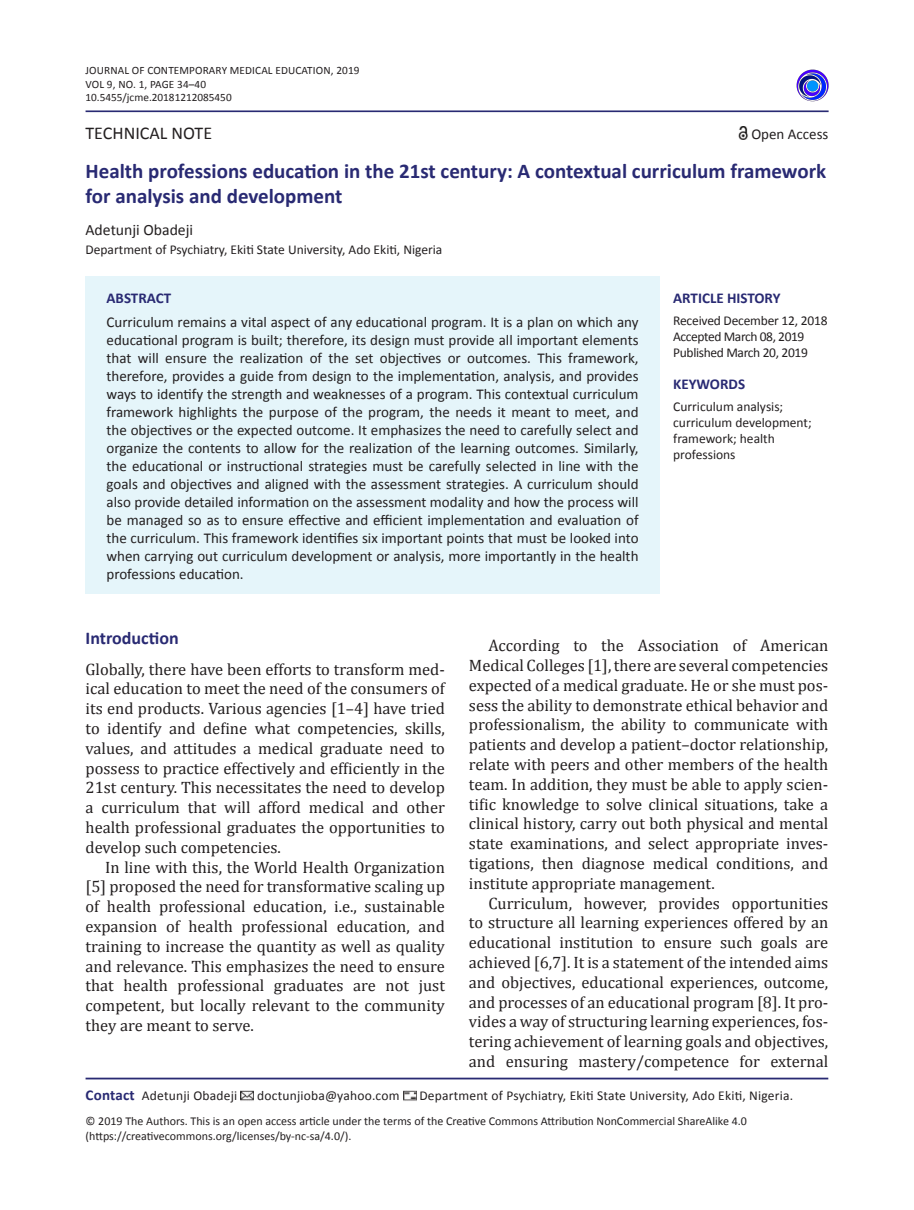
<style>
.page{position:relative;width:914px;height:1210px;background:#fff}
.page>*{position:absolute;margin:0;border:0;box-sizing:border-box;transform-origin:0 0}
.Article_Title{font:700 21px/25.2px "Calibri";color:#292a73}
.Issue_Date{font:18px "Calibri";color:#231f20}
.Head_A{font:700 18px "Calibri";color:#292a73}
.Para_Indent{font:16.5px/19.8px "Cambria";color:#231f20;text-align:justify}
.Para_1st{font:16.5px/19.8px "Cambria";color:#231f20;text-align:justify}
.Authors{font:15.75px "Calibri";color:#231f20}
.ABSTRACT_TXT{font:15px/18px "Calibri";color:#231f20;text-align:justify}
.ABSTRACT_HD{font:700 15px "Calibri";color:#292a73}
.Issue_Date-2{font:15px "Calibri";color:#231f20}
.Issue_Date-3{font:13.5px/16.2px "Calibri";letter-spacing:-.01em;color:#231f20}
.Author_Deatiles{font:13.5px "Calibri";letter-spacing:.015em;color:#231f20}
.Affliation{font:13.5px "Calibri";color:#231f20}
.Issue_Date-4{font:13.5px "Calibri";letter-spacing:-.03em;color:#231f20}
.Copyrights_Deatils{font:12px/14.4px "Calibri";color:#231f20}
.VOL{font:11.25px "Calibri";letter-spacing:.01em;color:#231f20}
.DOI{font:11.25px "Calibri";color:#231f20}
.s1{font-weight:700;font-size:15px;color:#292a73}
</style>
<div class="page">
<img style="left:796px;top:69px;width:32px;height:32px">
<div style="left:86px;top:276px;width:573px;height:317px;background:#e5f5fa"></div>
<hr style="left:86px;top:1077px;width:742px;height:2px;background:#292a73">
<svg style="left:241px;top:1090px;width:13px;height:11px"></svg>
<svg style="left:403px;top:1090px;width:13px;height:11px"></svg>
<svg style="left:738px;top:127px;width:10px;height:13px"></svg>
<hr style="left:86px;top:110px;width:742px;height:2px;background:#292a73">
<p class="VOL" style="left:86px;top:64px;width:275px">JOURNAL OF CONTEMPORARY MEDICAL EDUCATION, 2019</p>
<p class="VOL" style="left:86px;top:77px;width:122px">VOL 9, NO. 1, PAGE 34–40</p>
<p class="DOI" style="left:86px;top:91px;width:148px">10.5455/jcme.20181212085450</p>
<p class="Issue_Date" style="left:86px;top:122px;width:128px">TECHNICAL NOTE</p>
<p class="Issue_Date-2" style="left:751px;top:125px;width:79px">Open Access</p>
<p class="Article_Title" style="left:86px;top:157px;width:742px">Health professions education in the 21st century: A contextual curriculum framework for analysis and development</p>
<p class="Authors" style="left:86px;top:220px;width:109px">Adetunji Obadeji</p>
<p class="Affliation" style="left:86px;top:241px;width:358px">Department of Psychiatry, Ekiti State University, Ado Ekiti, Nigeria</p>
<p class="ABSTRACT_HD" style="left:106px;top:288px;width:66px">ABSTRACT</p>
<p class="ABSTRACT_TXT" style="left:106px;top:312px;width:533px">Curriculum remains a vital aspect of any educational program. It is a plan on which any educational program is built; therefore, its design must provide all important elements that will ensure the realization of the set objectives or outcomes. This framework, therefore, provides a guide from design to the implementation, analysis, and provides ways to identify the strength and weaknesses of a program. This contextual curriculum framework highlights the purpose of the program, the needs it meant to meet, and the objectives or the expected outcome. It emphasizes the need to carefully select and organize the contents to allow for the realization of the learning outcomes. Similarly, the educational or instructional strategies must be carefully selected in line with the goals and objectives and aligned with the assessment strategies. A curriculum should also provide detailed information on the assessment modality and how the process will be managed so as to ensure effective and efficient implementation and evaluation of the curriculum. This framework identifies six important points that must be looked into when carrying out curriculum development or analysis, more importantly in the health professions education.</p>
<p class="ABSTRACT_HD" style="left:673px;top:288px;width:109px">ARTICLE HISTORY</p>
<p class="Issue_Date-3" style="left:673px;top:311px;width:156px">Received December 12, 2018</p>
<p class="Issue_Date-4" style="left:673px;top:328px;width:133px">Accepted March 08, 2019</p>
<p class="Issue_Date-3" style="left:673px;top:344px;width:136px">Published March 20, 2019</p>
<p class="ABSTRACT_HD" style="left:673px;top:374px;width:73px">KEYWORDS</p>
<p class="Issue_Date-3" style="left:673px;top:398px;width:140px">Curriculum analysis; curriculum development; framework; health professions</p>
<p class="Head_A" style="left:86px;top:627px;width:95px">Introduction</p>
<p class="Para_1st" style="left:86px;top:659px;width:361px">Globally, there have been efforts to transform med&shy;ical education to meet the need of the consumers of its end products. Various agencies [1–4] have tried to identify and define what competencies, skills, values, and attitudes a medical graduate need to possess to practice effectively and efficiently in the 21st century. This necessitates the need to develop a curriculum that will afford medical and other health professional graduates the opportunities to develop such competencies.</p>
<p class="Para_Indent" style="left:86px;top:857px;width:361px;text-indent:19px">In line with this, the World Health Organization [5] proposed the need for transformative scaling up of health professional education, i.e., sustainable expansion of health professional education, and training to increase the quantity as well as quality and relevance. This emphasizes the need to ensure that health professional graduates are not just competent, but locally relevant to the community they are meant to serve.</p>
<p class="Para_Indent" style="left:469px;top:635px;width:361px;text-indent:20px">According to the Association of American Medical Colleges [1], there are several competencies expected of a medical graduate. He or she must pos&shy;sess the ability to demonstrate ethical behavior and professionalism, the ability to communicate with patients and develop a patient–doctor relationship, relate with peers and other members of the health team. In addition, they must be able to apply scien&shy;tific knowledge to solve clinical situations, take a clinical history, carry out both physical and mental state examinations, and select appropriate inves&shy;tigations, then diagnose medical conditions, and institute appropriate management.</p>
<p class="Para_Indent" style="left:469px;top:893px;width:361px;text-indent:20px">Curriculum, however, provides opportunities to structure all learning experiences offered by an educational institution to ensure such goals are achieved [6,7]. It is a statement of the intended aims and objectives, educational experiences, outcome, and processes of an educational program [8]. It pro&shy;vides a way of structuring learning experiences, fos&shy;tering achievement of learning goals and objectives, and ensuring mastery/competence for external</p>
<p class="Author_Deatiles" style="left:86px;top:1087px;width:153px"><span class="s1">Contact</span> Adetunji Obadeji</p>
<p class="Author_Deatiles" style="left:257px;top:1087px;width:144px">doctunjioba@yahoo.com</p>
<p class="Author_Deatiles" style="left:419px;top:1087px;width:375px">Department of Psychiatry, Ekiti State University, Ado Ekiti, Nigeria.</p>
<p class="Copyrights_Deatils" style="left:86px;top:1113px;width:663px">© 2019 The Authors. This is an open access article under the terms of the Creative Commons Attribution NonCommercial ShareAlike 4.0 (https://creativecommons.org/licenses/by-nc-sa/4.0/).</p>
</div>
